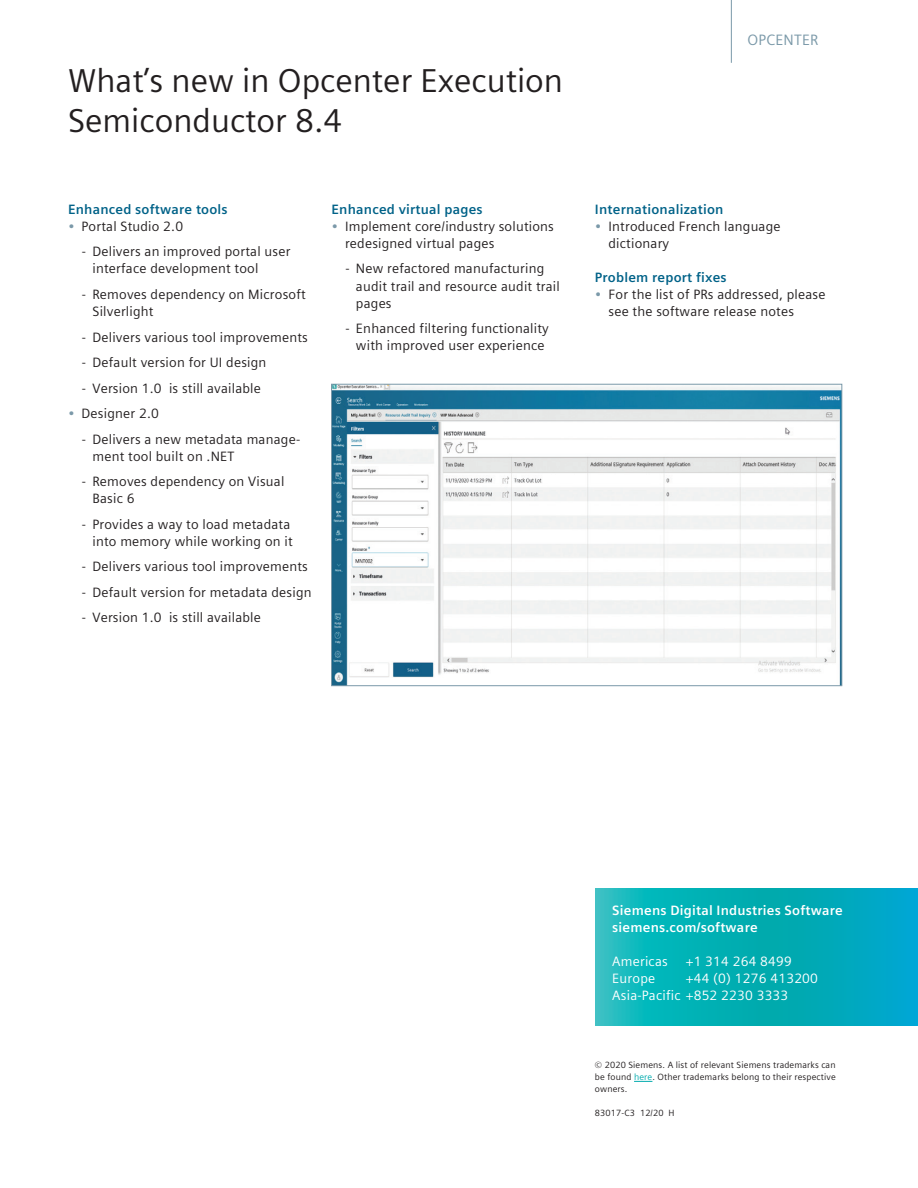
<style>
.page{position:relative;width:918px;height:1188px;background:#fff}
.page>*{position:absolute;margin:0;border:0;box-sizing:border-box;transform-origin:0 0}
.t1{font:33px/39.6px "Siemens Sans Global";color:#231f20}
.t2{font:15px "Siemens Sans Global";letter-spacing:.015em;color:#7b99a9}
.t3{font:13.5px/17px "Siemens Sans Global";letter-spacing:.015em;color:#231f20}
.t4{font:700 13.5px "Siemens Sans Global";letter-spacing:.015em;color:#006288}
.t5{font:13.5px/17px "Siemens Sans Global";letter-spacing:.015em;color:#fff}
.t6{font:700 13.5px/17px "Siemens Sans Global";letter-spacing:.015em;color:#fff}
.t7{font:9px/12px "Siemens Sans Global";letter-spacing:.015em;color:#231f20;text-align:justify}
.s1{color:#7b99a9}
.s2{color:#00aaad}
</style>
<div class="page">
<hr style="left:731px;top:0;width:1px;height:63px;background:#7b99a9">
<img style="left:333px;top:386px;width:507px;height:298px">
<div style="left:331px;top:384px;width:511px;height:302px;border:1px solid #7b99a9"></div>
<svg style="left:634px;top:1081px;width:18px;height:1px"></svg>
<svg style="left:595px;top:888px;width:323px;height:138px;background:#05aeba"></svg>
<h1 class="t1" style="left:68px;top:61px;width:497px">What’s new in Opcenter Execution<br>Semiconductor 8.4</h1>
<p class="t4" style="left:68px;top:199px;width:161px">Enhanced software tools</p>
<p class="t3" style="left:68px;top:218px;width:117px"><span class="s1">•</span> Portal Studio 2.0</p>
<p class="t3" style="left:92px;top:243px;width:199px;text-indent:-11px">- Delivers an improved portal user interface development tool</p>
<p class="t3" style="left:92px;top:286px;width:215px;text-indent:-11px">- Removes dependency on Microsoft<br>Silverlight</p>
<p class="t3" style="left:82px;top:328px;width:228px">- Delivers various tool improvements</p>
<p class="t3" style="left:82px;top:354px;width:186px">- Default version for UI design</p>
<p class="t3" style="left:82px;top:380px;width:181px">- Version 1.0 is still available</p>
<p class="t3" style="left:68px;top:405px;width:92px"><span class="s1">•</span> Designer 2.0</p>
<p class="t3" style="left:92px;top:431px;width:209px;text-indent:-11px">- Delivers a new metadata manage&shy;ment tool built on .NET</p>
<p class="t3" style="left:92px;top:473px;width:193px;text-indent:-11px">- Removes dependency on Visual<br>Basic 6</p>
<p class="t3" style="left:82px;top:516px;width:212px;text-align:right">- Provides a way to load metadata into memory while working on it</p>
<p class="t3" style="left:82px;top:558px;width:228px">- Delivers various tool improvements</p>
<p class="t3" style="left:82px;top:584px;width:231px">- Default version for metadata design</p>
<p class="t3" style="left:82px;top:609px;width:181px">- Version 1.0 is still available</p>
<p class="t4" style="left:332px;top:199px;width:153px">Enhanced virtual pages</p>
<p class="t3" style="left:345px;top:218px;width:210px;text-indent:-14px"><span class="s1">•</span> Implement core/industry solutions redesigned virtual pages</p>
<p class="t3" style="left:356px;top:260px;width:205px;text-indent:-11px">- New refactored manufacturing audit trail and resource audit trail pages</p>
<p class="t3" style="left:345px;top:320px;width:205px;text-align:center">- Enhanced filtering functionality with improved user experience</p>
<p class="t2" style="left:748px;top:29px;width:72px">OPCENTER</p>
<p class="t4" style="left:595px;top:199px;width:130px">Internationalization</p>
<p class="t3" style="left:608px;top:218px;width:174px;text-indent:-14px"><span class="s1">•</span> Introduced French language dictionary</p>
<p class="t4" style="left:595px;top:267px;width:133px">Problem report fixes</p>
<p class="t3" style="left:608px;top:286px;width:219px;text-indent:-14px"><span class="s1">•</span> For the list of PRs addressed, please see the software release notes</p>
<p class="t6" style="left:612px;top:902px;width:232px">Siemens Digital Industries Software siemens.com/software</p>
<p class="t5" style="left:612px;top:953px;width:57px">Americas</p>
<p class="t5" style="left:686px;top:953px;width:108px">+1 314 264 8499</p>
<p class="t5" style="left:612px;top:970px;width:44px">Europe</p>
<p class="t5" style="left:612px;top:970px;width:207px;text-indent:73px">+44 (0) 1276 413200<br>Asia-Pacific +852 2230 3333</p>
<p class="t7" style="left:595px;top:1059px;width:242px">© 2020 Siemens. A list of relevant Siemens trademarks can be found <span class="s2">here</span>. Other trademarks belong to their respective owners.</p>
<p class="t7" style="left:595px;top:1107px;width:81px">83017-C3 12/20 H</p>
</div>
